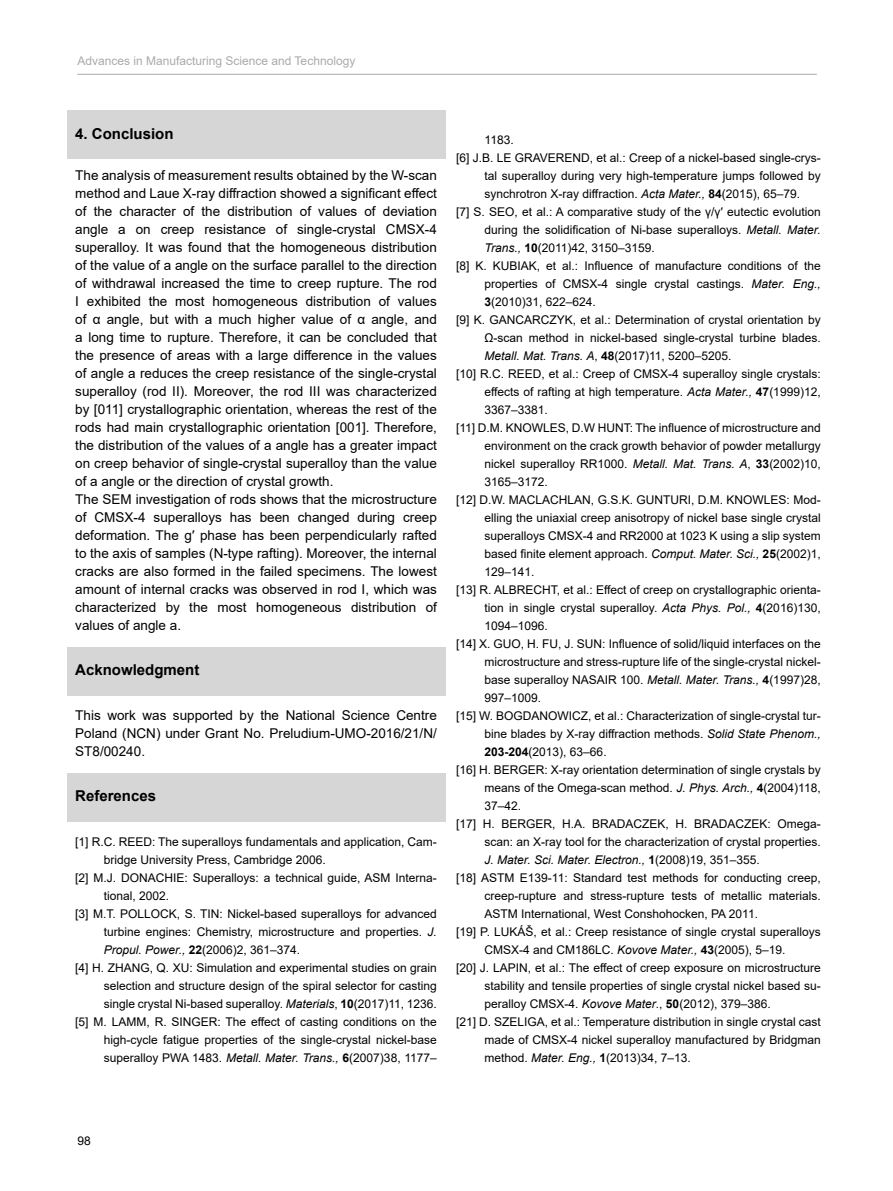
<style>
.page{position:relative;width:893px;height:1191px;background:#fff}
.page>*{position:absolute;margin:0;border:0;box-sizing:border-box;transform-origin:0 0}
.t1{font:700 15px "Arial";color:#000}
.t2{font:13.5px/18px "Arial";color:#000}
.t3{font:12px "Arial";color:#000}
.t4{font:italic 12px "Arial";color:#000}
.t5{font:12px "Arial";color:#aaa}
.s1{font-style:italic}
.s2{font-weight:700}
.s3{font-weight:700;font-style:normal}
.s4{font-style:normal}
</style>
<div class="page">
<hr style="left:77px;top:74px;width:740px;height:1px;background:#aaa">
<div style="left:67px;top:111px;width:378px;height:48px;background:#d6d6d6"></div>
<div style="left:67px;top:647px;width:378px;height:48px;background:#d6d6d6"></div>
<div style="left:67px;top:773px;width:378px;height:48px;background:#d6d6d6"></div>
<p class="t5" style="left:77px;top:53px;width:279px">Advances in Manufacturing Science and Technology</p>
<p class="t1" style="left:75px;top:123px;width:100px">4. Conclusion</p>
<p class="t2" style="left:75px;top:166px;width:363px">The analysis of measurement results obtained by the W-scan method and Laue X-ray diffraction showed a significant effect of the character of the distribution of values of deviation angle a on creep resistance of single-crystal CMSX-4 superalloy. It was found that the homogeneous distribution of the value of a angle on the surface parallel to the direction of withdrawal increased the time to creep rupture. The rod I exhibited the most homogeneous distribution of values of α angle, but with a much higher value of α angle, and a long time to rupture. Therefore, it can be concluded that the presence of areas with a large difference in the values of angle a reduces the creep resistance of the single-crystal superalloy (rod II). Moreover, the rod III was characterized by [011] crystallographic orientation, whereas the rest of the rods had main crystallographic orientation [001]. Therefore, the distribution of the values of a angle has a greater impact on creep behavior of single-crystal superalloy than the value of a angle or the direction of crystal growth.<br>The SEM investigation of rods shows that the microstructure of CMSX-4 superalloys has been changed during creep deformation. The g′ phase has been perpendicularly rafted to the axis of samples (N-type rafting). Moreover, the internal cracks are also formed in the failed specimens. The lowest amount of internal cracks was observed in rod I, which was characterized by the most homogeneous distribution of values of angle a.</p>
<p class="t1" style="left:75px;top:659px;width:126px">Acknowledgment</p>
<p class="t2" style="left:75px;top:706px;width:363px;text-align:justify">This work was supported by the National Science Centre Poland (NCN) under Grant No. Preludium-UMO-2016/21/N/ ST8/00240.</p>
<p class="t1" style="left:75px;top:785px;width:82px">References</p>
<p class="t3" style="left:75px;top:834px;width:363px">[1] R.C. REED: The superalloys fundamentals and application, Cam-</p>
<p class="t3" style="left:104px;top:852px;width:224px">bridge University Press, Cambridge 2006.</p>
<p class="t3" style="left:75px;top:870px;width:363px">[2] M.J. DONACHIE: Superalloys: a technical guide, ASM Interna-</p>
<p class="t3" style="left:104px;top:888px;width:67px">tional, 2002.</p>
<p class="t3" style="left:75px;top:906px;width:363px">[3] M.T. POLLOCK, S. TIN: Nickel-based superalloys for advanced</p>
<p class="t3" style="left:104px;top:924px;width:335px">turbine engines: Chemistry, microstructure and properties. <span class="s1">J.</span></p>
<p class="t3" style="left:104px;top:942px;width:198px"><span class="s1">Propul. Power.,</span> <span class="s2">22</span>(2006)2, 361–374.</p>
<p class="t3" style="left:75px;top:960px;width:363px">[4] H. ZHANG, Q. XU: Simulation and experimental studies on grain</p>
<p class="t3" style="left:104px;top:978px;width:335px">selection and structure design of the spiral selector for casting</p>
<p class="t3" style="left:104px;top:996px;width:335px">single crystal Ni-based superalloy. <span class="s1">Materials</span>, <span class="s2">10</span>(2017)11, 1236.</p>
<p class="t3" style="left:75px;top:1014px;width:363px">[5] M. LAMM, R. SINGER: The effect of casting conditions on the</p>
<p class="t3" style="left:104px;top:1032px;width:335px">high-cycle fatigue properties of the single-crystal nickel-base</p>
<p class="t3" style="left:104px;top:1050px;width:335px">superalloy PWA 1483. <span class="s1">Metall. Mater. Trans.,</span> <span class="s2">6</span>(2007)38, 1177–</p>
<p class="t3" style="left:485px;top:132px;width:31px">1183.</p>
<p class="t3" style="left:456px;top:150px;width:366px">[6] J.B. LE GRAVEREND, et al.: Creep of a nickel-based single-crys-</p>
<p class="t3" style="left:485px;top:168px;width:338px">tal superalloy during very high-temperature jumps followed by</p>
<p class="t3" style="left:485px;top:186px;width:317px">synchrotron X-ray diffraction. <span class="s1">Acta Mater.,</span> <span class="s2">84</span>(2015), 65–79.</p>
<p class="t3" style="left:456px;top:204px;width:366px">[7] S. SEO, et al.: A comparative study of the γ/γ′ eutectic evolution</p>
<p class="t3" style="left:485px;top:222px;width:338px">during the solidification of Ni-base superalloys. <span class="s1">Metall. Mater.</span></p>
<p class="t3" style="left:485px;top:240px;width:172px"><span class="s1">Trans.,</span> <span class="s2">10</span>(2011)42, 3150–3159.</p>
<p class="t3" style="left:456px;top:258px;width:366px">[8] K. KUBIAK, et al.: Influence of manufacture conditions of the</p>
<p class="t3" style="left:485px;top:276px;width:338px">properties of CMSX-4 single crystal castings. <span class="s1">Mater. Eng.,</span></p>
<p class="t3" style="left:485px;top:294px;width:113px"><span class="s2">3</span>(2010)31, 622–624.</p>
<p class="t3" style="left:456px;top:312px;width:366px">[9] K. GANCARCZYK, et al.: Determination of crystal orientation by</p>
<p class="t3" style="left:485px;top:330px;width:338px">Ω-scan method in nickel-based single-crystal turbine blades.</p>
<p class="t3" style="left:485px;top:348px;width:249px"><span class="s1">Metall. Mat. Trans. A</span>, <span class="s2">48</span>(2017)11, 5200–5205.</p>
<p class="t3" style="left:456px;top:366px;width:366px">[10] R.C. REED, et al.: Creep of CMSX-4 superalloy single crystals:</p>
<p class="t3" style="left:485px;top:384px;width:338px">effects of rafting at high temperature. <span class="s1">Acta Mater.,</span> <span class="s2">47</span>(1999)12,</p>
<p class="t3" style="left:485px;top:402px;width:65px">3367–3381.</p>
<p class="t3" style="left:456px;top:420px;width:366px">[11] D.M. KNOWLES, D.W HUNT: The influence of microstructure and</p>
<p class="t3" style="left:485px;top:438px;width:338px">environment on the crack growth behavior of powder metallurgy</p>
<p class="t3" style="left:485px;top:456px;width:338px">nickel superalloy RR1000. <span class="s1">Metall. Mat. Trans. A</span>, <span class="s2">33</span>(2002)10,</p>
<p class="t3" style="left:485px;top:474px;width:65px">3165–3172.</p>
<p class="t3" style="left:456px;top:492px;width:366px">[12] D.W. MACLACHLAN, G.S.K. GUNTURI, D.M. KNOWLES: Mod-</p>
<p class="t3" style="left:485px;top:510px;width:338px">elling the uniaxial creep anisotropy of nickel base single crystal</p>
<p class="t3" style="left:485px;top:528px;width:338px">superalloys CMSX-4 and RR2000 at 1023 K using a slip system</p>
<p class="t3" style="left:485px;top:546px;width:338px">based finite element approach. <span class="s1">Comput. Mater. Sci.,</span> <span class="s2">25</span>(2002)1,</p>
<p class="t3" style="left:485px;top:564px;width:52px">129–141.</p>
<p class="t3" style="left:456px;top:582px;width:366px">[13] R. ALBRECHT, et al.: Effect of creep on crystallographic orienta-</p>
<p class="t3" style="left:485px;top:600px;width:338px">tion in single crystal superalloy. <span class="s1">Acta Phys. Pol.,</span> <span class="s2">4</span>(2016)130,</p>
<p class="t3" style="left:485px;top:618px;width:65px">1094–1096.</p>
<p class="t3" style="left:456px;top:636px;width:366px">[14] X. GUO, H. FU, J. SUN: Influence of solid/liquid interfaces on the</p>
<p class="t3" style="left:485px;top:654px;width:338px">microstructure and stress-rupture life of the single-crystal nickel-</p>
<p class="t3" style="left:485px;top:672px;width:338px">base superalloy NASAIR 100. <span class="s1">Metall. Mater. Trans.,</span> <span class="s2">4</span>(1997)28,</p>
<p class="t3" style="left:485px;top:690px;width:58px">997–1009.</p>
<p class="t3" style="left:456px;top:708px;width:366px">[15] W. BOGDANOWICZ, et al.: Characterization of single-crystal tur-</p>
<p class="t3" style="left:485px;top:726px;width:338px">bine blades by X-ray diffraction methods. <span class="s1">Solid State Phenom.,</span></p>
<p class="t3" style="left:485px;top:744px;width:124px"><span class="s2">203-204</span>(2013), 63–66.</p>
<p class="t3" style="left:456px;top:762px;width:366px">[16] H. BERGER: X-ray orientation determination of single crystals by</p>
<p class="t3" style="left:485px;top:780px;width:338px">means of the Omega-scan method. <span class="s1">J. Phys. Arch.,</span> <span class="s2">4</span>(2004)118,</p>
<p class="t3" style="left:485px;top:798px;width:38px">37–42.</p>
<p class="t3" style="left:456px;top:816px;width:366px">[17] H. BERGER, H.A. BRADACZEK, H. BRADACZEK: Omega-</p>
<p class="t3" style="left:485px;top:834px;width:338px">scan: an X-ray tool for the characterization of crystal properties.</p>
<p class="t4" style="left:485px;top:852px;width:277px">J. Mater. Sci. Mater. Electron., <span class="s3">1</span><span class="s4">(2008)19, 351–355.</span></p>
<p class="t3" style="left:456px;top:870px;width:366px">[18] ASTM E139-11: Standard test methods for conducting creep,</p>
<p class="t3" style="left:485px;top:888px;width:338px">creep-rupture and stress-rupture tests of metallic materials.</p>
<p class="t3" style="left:485px;top:906px;width:275px">ASTM International, West Conshohocken, PA 2011.</p>
<p class="t3" style="left:456px;top:924px;width:366px">[19] P. LUKÁŠ, et al.: Creep resistance of single crystal superalloys</p>
<p class="t3" style="left:485px;top:942px;width:303px">CMSX-4 and CM186LC. <span class="s1">Kovove Mater.,</span> <span class="s2">43</span>(2005), 5–19.</p>
<p class="t3" style="left:456px;top:960px;width:366px">[20] J. LAPIN, et al.: The effect of creep exposure on microstructure</p>
<p class="t3" style="left:485px;top:978px;width:338px">stability and tensile properties of single crystal nickel based su-</p>
<p class="t3" style="left:485px;top:996px;width:288px">peralloy CMSX-4. <span class="s1">Kovove Mater</span>., <span class="s2">50</span>(2012), 379–386.</p>
<p class="t3" style="left:456px;top:1014px;width:366px">[21] D. SZELIGA, et al.: Temperature distribution in single crystal cast</p>
<p class="t3" style="left:485px;top:1032px;width:338px">made of CMSX-4 nickel superalloy manufactured by Bridgman</p>
<p class="t3" style="left:485px;top:1050px;width:208px">method. <span class="s1">Mater. Eng.,</span> <span class="s2">1</span>(2013)34, 7–13.</p>
<p class="t3" style="left:78px;top:1132px;width:15px">98</p>
</div>
